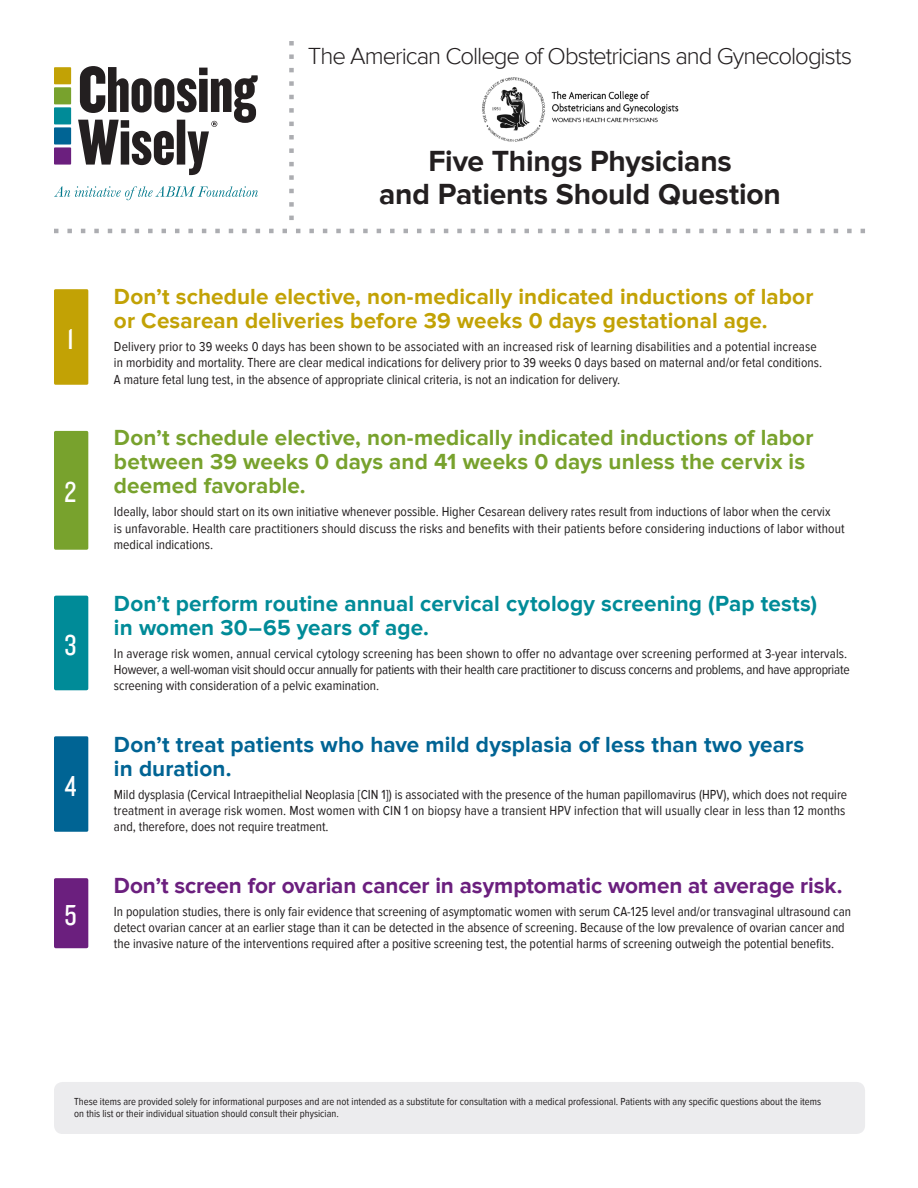
<style>
.page{position:relative;width:918px;height:1188px;background:#fff}
.page>*{position:absolute;margin:0;border:0;box-sizing:border-box;transform-origin:0 0}
.Top_header{font:700 30px/33px "Proxima Nova";letter-spacing:-.005em;color:#231f20;text-align:center}
.style__front{font:30px "Knockout 29 Junior Ltweight";color:#fff}
.Top_Header-_associat{font:300 24px "Proxima Nova";letter-spacing:-.045em;color:#231f20}
._5_things_heading{font:700 22.5px/24px "Proxima Nova";letter-spacing:.005em;color:#78a22d}
._5_things_heading-2{font:700 22.5px/24px "Proxima Nova";letter-spacing:.005em;color:#c2a205}
._5_things_heading-3{font:700 22.5px/24px "Proxima Nova";letter-spacing:.005em;color:#008b98}
._5_things_heading-4{font:700 22.5px/24px "Proxima Nova";letter-spacing:.005em;color:#006494}
._5_things_heading-5{font:700 22.5px "Proxima Nova";letter-spacing:-.005em;color:#6b1f7e}
.body{font:13.5px/16.2px "Proxima Nova Cond";color:#231f20}
.Disclaimer{font:10.5px/12px "Proxima Nova Cond";color:#231f20}
</style>
<div class="page">
<svg style="left:54px;top:229px;width:811px;height:4px"></svg>
<svg style="left:289px;top:41px;width:5px;height:179px"></svg>
<div style="left:54px;top:67px;width:17px;height:17px;background:#c2a205"></div>
<div style="left:54px;top:87px;width:17px;height:17px;background:#78a22d"></div>
<div style="left:54px;top:107px;width:17px;height:17px;background:#008b98"></div>
<div style="left:54px;top:127px;width:17px;height:18px;background:#006494"></div>
<div style="left:54px;top:147px;width:17px;height:18px;background:#6b1f7e"></div>
<svg style="left:78px;top:66px;width:180px;height:109px"></svg>
<svg style="left:54px;top:186px;width:204px;height:14px"></svg>
<div style="left:54px;top:596px;width:34px;height:94px;background:#008b98;border-radius:2px"></div>
<div style="left:54px;top:289px;width:34px;height:96px;background:#c2a205;border-radius:2px"></div>
<div style="left:54px;top:431px;width:34px;height:119px;background:#78a22d;border-radius:2px"></div>
<div style="left:54px;top:878px;width:34px;height:70px;background:#6b1f7e;border-radius:2px"></div>
<div style="left:54px;top:736px;width:34px;height:96px;background:#006494;border-radius:2px"></div>
<div style="left:54px;top:1082px;width:811px;height:52px;background:#ececee;border-radius:9px"></div>
<img style="left:482px;top:77px;width:197px;height:65px">
<p class="Top_Header-_associat" style="left:308px;top:43px;width:546px">The American College of Obstetricians and Gynecologists</p>
<p class="style__front" style="left:67px;top:320px;width:8px">1</p>
<p class="style__front" style="left:65px;top:473px;width:13px">2</p>
<p class="style__front" style="left:65px;top:626px;width:13px">3</p>
<p class="style__front" style="left:65px;top:767px;width:13px">4</p>
<p class="style__front" style="left:64px;top:896px;width:14px">5</p>
<p class="Top_header" style="left:379px;top:145px;width:403px">Five Things Physicians<br>and Patients Should Question</p>
<p class="_5_things_heading-2" style="left:114px;top:285px;width:701px">Don’t schedule elective, non-medically indicated inductions of labor or Cesarean deliveries before 39 weeks 0 days gestational age.</p>
<p class="body" style="left:114px;top:339px;width:710px">Delivery prior to 39 weeks 0 days has been shown to be associated with an increased risk of learning disabilities and a potential increase in morbidity and mortality. There are clear medical indications for delivery prior to 39 weeks 0 days based on maternal and/or fetal conditions.<br>A mature fetal lung test, in the absence of appropriate clinical criteria, is not an indication for delivery.</p>
<p class="_5_things_heading" style="left:114px;top:426px;width:701px">Don’t schedule elective, non-medically indicated inductions of labor between 39 weeks 0 days and 41 weeks 0 days unless the cervix is deemed favorable.</p>
<p class="body" style="left:114px;top:504px;width:732px">Ideally, labor should start on its own initiative whenever possible. Higher Cesarean delivery rates result from inductions of labor when the cervix<br>is unfavorable. Health care practitioners should discuss the risks and benefits with their patients before considering inductions of labor without medical indications.</p>
<p class="_5_things_heading-3" style="left:114px;top:592px;width:705px">Don’t perform routine annual cervical cytology screening (Pap tests) in women 30–65 years of age.</p>
<p class="body" style="left:114px;top:645px;width:737px">In average risk women, annual cervical cytology screening has been shown to offer no advantage over screening performed at 3-year intervals.<br>However, a well-woman visit should occur annually for patients with their health care practitioner to discuss concerns and problems, and have appropriate screening with consideration of a pelvic examination.</p>
<p class="_5_things_heading-4" style="left:114px;top:733px;width:692px">Don’t treat patients who have mild dysplasia of less than two years in duration.</p>
<p class="body" style="left:114px;top:786px;width:735px">Mild dysplasia (Cervical Intraepithelial Neoplasia [CIN 1]) is associated with the presence of the human papillomavirus (HPV), which does not require treatment in average risk women. Most women with CIN 1 on biopsy have a transient HPV infection that will usually clear in less than 12 months and, therefore, does not require treatment.</p>
<p class="_5_things_heading-5" style="left:114px;top:872px;width:730px">Don’t screen for ovarian cancer in asymptomatic women at average risk.</p>
<p class="body" style="left:114px;top:904px;width:739px">In population studies, there is only fair evidence that screening of asymptomatic women with serum CA-125 level and/or transvaginal ultrasound can detect ovarian cancer at an earlier stage than it can be detected in the absence of screening. Because of the low prevalence of ovarian cancer and the invasive nature of the interventions required after a positive screening test, the potential harms of screening outweigh the potential benefits.</p>
<p class="Disclaimer" style="left:74px;top:1096px;width:748px">These items are provided solely for informational purposes and are not intended as a substitute for consultation with a medical professional. Patients with any specific questions about the items on this list or their individual situation should consult their physician.</p>
</div>
